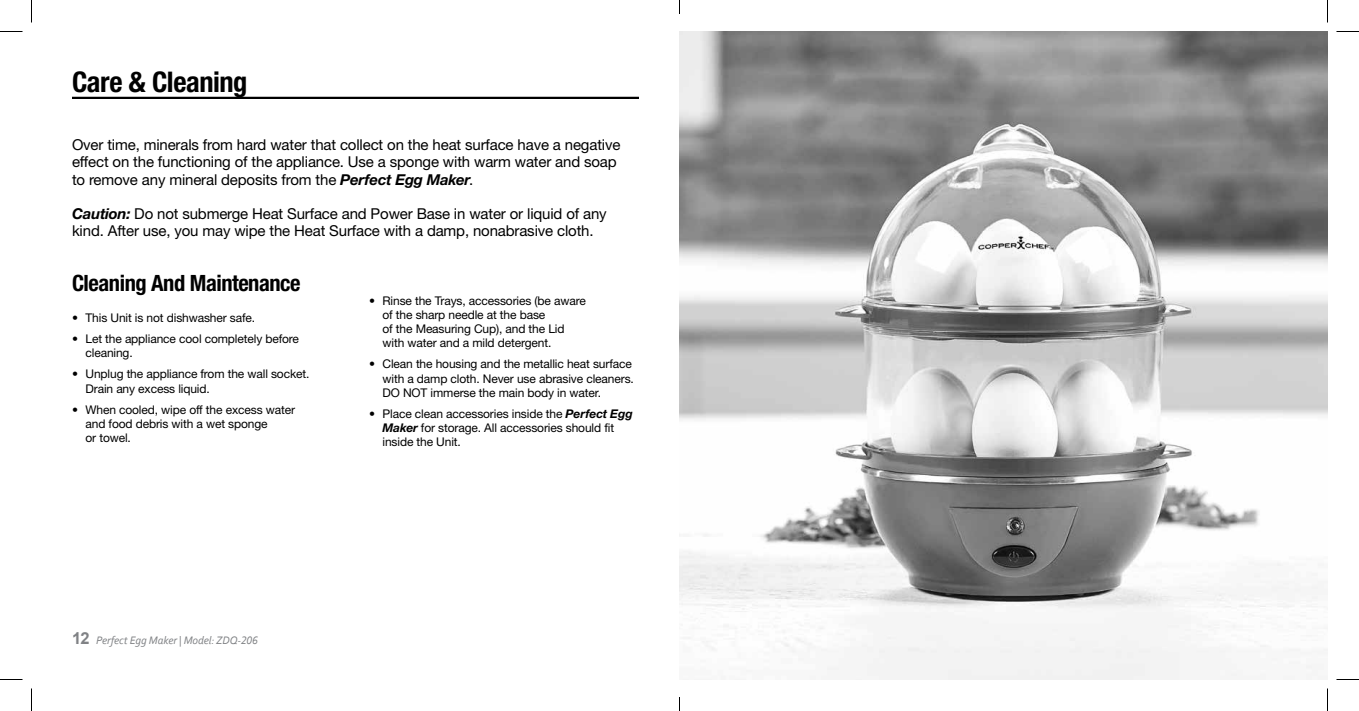
<style>
.page{position:relative;width:1359px;height:711px;background:#fff}
.page>*{position:absolute;margin:0;border:0;box-sizing:border-box;transform-origin:0 0}
.t1{font:700 condensed 28.5px "Helvetica Neue LT Std";letter-spacing:-.015em;color:#000}
.t2{font:700 condensed 22.5px "Helvetica Neue LT Std";letter-spacing:-.02em;color:#000}
.t3{font:15px/17.2px "Helvetica Neue LT Std";letter-spacing:-.01em;color:#000}
.t4{font:12px/14.2px "Helvetica Neue LT Std";letter-spacing:-.01em;color:#000}
.t5{font:italic 11.4px "Corbel";letter-spacing:-.01em;color:#808285}
.s1{font-weight:700;font-style:italic}
.s2{font-weight:500}
.s3{font-family:"Arial";font-weight:700;font-style:normal;font-size:16.5px}
</style>
<div class="page">
<hr style="left:72px;top:97px;width:567px;height:2px;background:#000">
<img style="left:680px;top:32px;width:648px;height:648px">
<svg style="left:0;top:31px;width:22px;height:1px"></svg>
<svg style="left:1336px;top:31px;width:23px;height:1px"></svg>
<svg style="left:0;top:679px;width:22px;height:1px"></svg>
<svg style="left:1336px;top:679px;width:23px;height:1px"></svg>
<svg style="left:31px;top:0;width:1px;height:22px"></svg>
<svg style="left:31px;top:688px;width:1px;height:23px"></svg>
<svg style="left:1327px;top:0;width:1px;height:22px"></svg>
<svg style="left:1327px;top:688px;width:1px;height:23px"></svg>
<svg style="left:679px;top:0;width:1px;height:14px"></svg>
<svg style="left:679px;top:698px;width:1px;height:13px"></svg>
<h1 class="t1" style="left:72px;top:65px;width:177px">Care &amp; Cleaning</h1>
<p class="t3" style="left:72px;top:136px;width:550px">Over time, minerals from hard water that collect on the heat surface have a negative effect on the functioning of the appliance. Use a sponge with warm water and soap to remove any mineral deposits from the <span class="s1">Perfect Egg Maker</span>.</p>
<p class="t3" style="left:72px;top:205px;width:536px"><span class="s1">Caution:</span> Do not submerge Heat Surface and Power Base in water or liquid of any kind. After use, you may wipe the Heat Surface with a damp, nonabrasive cloth.</p>
<h2 class="t2" style="left:72px;top:269px;width:230px">Cleaning And Maintenance</h2>
<p class="t4" style="left:72px;top:311px;width:185px"><span class="s2">•</span> This Unit is not dishwasher safe.</p>
<p class="t4" style="left:86px;top:332px;width:215px;text-indent:-14px"><span class="s2">•</span> Let the appliance cool completely before cleaning.</p>
<p class="t4" style="left:86px;top:367px;width:226px;text-indent:-14px"><span class="s2">•</span> Unplug the appliance from the wall socket.<br>Drain any excess liquid.</p>
<p class="t4" style="left:85px;top:402px;width:211px;text-indent:-13px"><span class="s2">•</span> When cooled, wipe off the excess water and food debris with a wet sponge<br>or towel.</p>
<p class="t4" style="left:382px;top:293px;width:205px;text-indent:-14px"><span class="s2">•</span> Rinse the Trays, accessories (be aware of the sharp needle at the base<br>of the Measuring Cup), and the Lid with water and a mild detergent.</p>
<p class="t4" style="left:382px;top:357px;width:253px;text-indent:-14px"><span class="s2">•</span> Clean the housing and the metallic heat surface with a damp cloth. Never use abrasive cleaners.<br>DO NOT immerse the main body in water.</p>
<p class="t4" style="left:382px;top:406px;width:252px;text-indent:-14px"><span class="s2">•</span> Place clean accessories inside the <span class="s1">Perfect Egg<br>Maker</span> for storage. All accessories should fit inside the Unit.</p>
<p class="t5" style="left:72px;top:633px;width:187px"><span class="s3">12</span> Perfect Egg Maker | Model: ZDQ-206</p>
</div>
